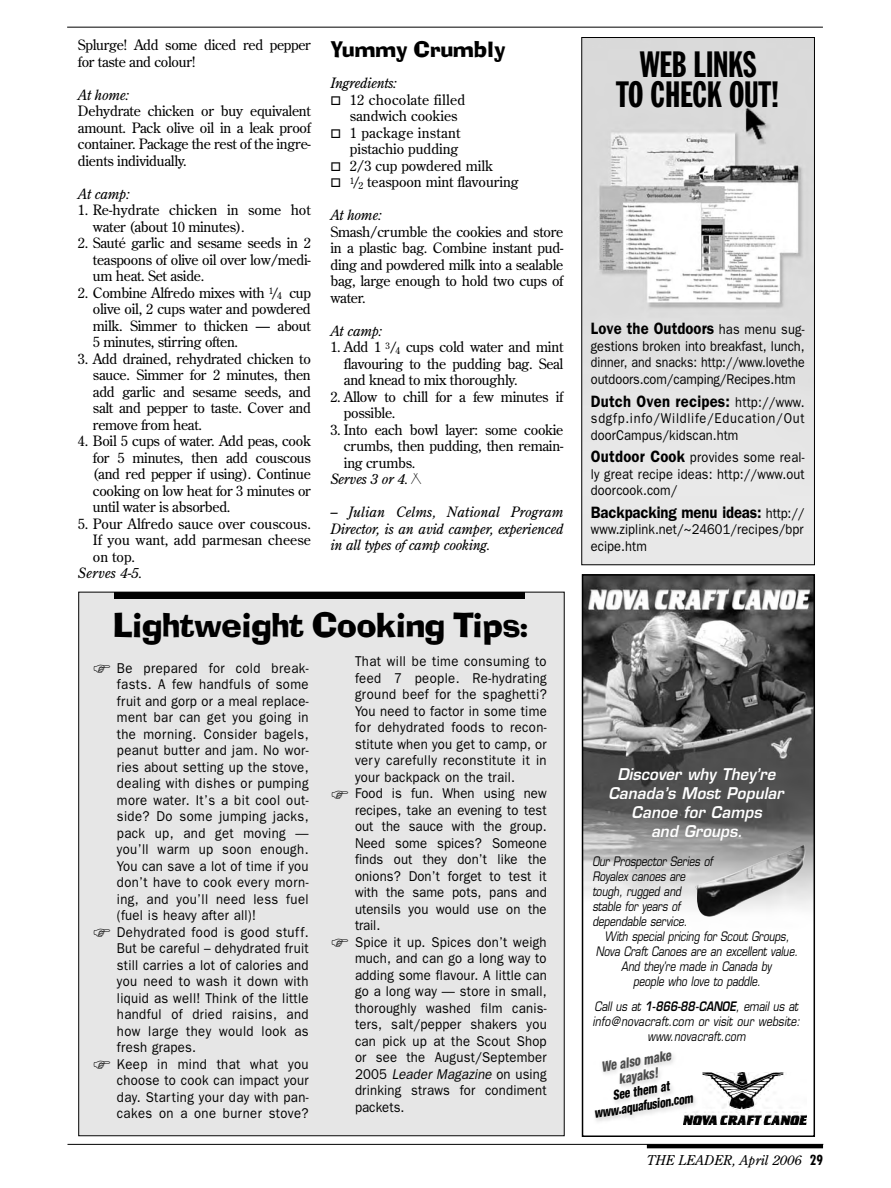
<style>
.page{position:relative;width:891px;height:1188px;background:#fff}
.page>*{position:absolute;margin:0;border:0;box-sizing:border-box;transform-origin:0 0}
.t1{font:37.5px "Ad Lib ICG";letter-spacing:-.01em;color:#000}
.t2{font:36px/30px "Franklin Gothic Extra Cond";letter-spacing:-.01em;color:#000;text-align:center}
.t3{font:24px "Ad Lib ICG";letter-spacing:.005em;color:#000}
.t4{font:600 16.5px "Franklin Gothic";letter-spacing:.005em;color:#000;scale:.9 1}
.t5{font:italic 600 15.75px/18.8px "Eurostile";color:#fff;text-align:center;scale:.95 1}
.t6{font:14.25px/16.5px "Franklin Gothic";letter-spacing:.02em;color:#000;scale:.92 1}
.t7{font:14.25px/16.5px "Century Old Style";letter-spacing:-.02em;color:#000;text-align:justify}
.t8{font:14.25px/16.5px "Franklin Gothic";letter-spacing:.02em;color:#000;text-align:justify;scale:.9 1}
.t9{font:italic 14.25px/16.5px "Century Old Style";letter-spacing:-.02em;color:#000;text-align:justify}
.t10{font:14.25px/16.5px "Franklin Gothic";letter-spacing:.055em;color:#000;scale:.9 1}
.t11{font:14.25px/16.5px "Century Old Style";color:#000}
.t12{font:italic 800 condensed 14.25px/15px "Helvetica Neue";color:#4d4d4d;text-align:center;scale:.85 1}
.t13{font:italic 800 condensed 13.5px/15px "Helvetica Neue";color:#000;text-align:center;scale:.85 1}
.t14{font:italic 13.5px "Century Old Style";color:#000}
.t15{font:italic 12.75px/15px "Eurostile";letter-spacing:-.005em;color:#000;scale:.8 1}
.t16{font:italic 12.75px/15px "Eurostile";letter-spacing:-.005em;color:#000;text-align:center;scale:.82 1}
.s1{font-size:13.5px}
.s2{font-size:9.75px}
.s3{font-family:"Sc Teepee";font-style:normal}
.s4{font-size:30px}
.s5{font-style:italic}
.s6{font-weight:400;font-size:14.25px}
.s7{font-weight:600;font-size:16.5px}
.s8{font-weight:600}
.s9{font-family:"Futura";font-weight:700;font-style:normal;font-stretch:condensed}
</style>
<div class="page">
<hr style="left:68px;top:1144px;width:755px;height:1px;background:#000">
<hr style="left:67px;top:27px;width:756px;height:1px;background:#000">
<img style="left:583px;top:39px;width:230px;height:524px">
<div style="left:581px;top:37px;width:234px;height:528px;border:1px solid #000"></div>
<div style="left:79px;top:592px;width:485px;height:543px;background:#e6e6e6"></div>
<div style="left:114px;top:592px;width:410px;height:6px;background:#000"></div>
<img style="left:585px;top:577px;width:227px;height:331px">
<div style="left:582px;top:574px;width:233px;height:563px;border:2px solid #000"></div>
<img style="left:702px;top:1072px;width:104px;height:52px">
<img style="left:695px;top:845px;width:110px;height:72px">
<img style="left:595px;top:1054px;width:107px;height:71px">
<hr style="left:647px;top:1144px;width:176px;height:4px;background:#000">
<p class="t7" style="left:78px;top:38px;width:234px">Splurge! Add some diced red pepper for taste and colour!</p>
<p class="t9" style="left:78px;top:87px;width:53px">At home:</p>
<p class="t7" style="left:78px;top:104px;width:234px">Dehydrate chicken or buy equivalent amount. Pack olive oil in a leak proof container. Package the rest of the ingre&shy;dients individually.</p>
<p class="t9" style="left:78px;top:186px;width:54px">At camp:</p>
<p class="t11" style="left:93px;top:203px;width:219px;text-indent:-15px">1. Re-hydrate chicken in some hot water (about 10 minutes).</p>
<p class="t7" style="left:93px;top:236px;width:219px;text-indent:-15px">2. Sauté garlic and sesame seeds in 2 teaspoons of olive oil over low/medi&shy;um heat. Set aside.</p>
<p class="t7" style="left:93px;top:285px;width:219px;text-indent:-15px">2. Combine Alfredo mixes with <sup>1</sup><span class="s1">/</span><span class="s2">4</span> cup olive oil, 2 cups water and powdered milk. Simmer to thicken — about 5 minutes, stirring often.</p>
<p class="t7" style="left:93px;top:351px;width:220px;text-indent:-15px">3. Add drained, rehydrated chicken to sauce. Simmer for 2 minutes, then add garlic and sesame seeds, and salt and pepper to taste. Cover and remove from heat.</p>
<p class="t7" style="left:93px;top:434px;width:220px;text-indent:-15px">4. Boil 5 cups of water. Add peas, cook for 5 minutes, then add couscous (and red pepper if using). Continue cooking on low heat for 3 minutes or until water is absorbed.</p>
<p class="t7" style="left:93px;top:516px;width:219px;text-indent:-15px">5. Pour Alfredo sauce over couscous.<br>If you want, add parmesan cheese on top.</p>
<p class="t9" style="left:78px;top:566px;width:66px">Serves 4-5.</p>
<h3 class="t3" style="left:330px;top:41px;width:177px">Yummy Crumbly</h3>
<p class="t9" style="left:330px;top:76px;width:68px">Ingredients:</p>
<p class="t7" style="left:350px;top:93px;width:170px;text-align:left">12 chocolate filled sandwich cookies<br>1 package instant<br>pistachio pudding<br>2/3 cup powdered milk<br><sup>1</sup><span class="s1">/</span><span class="s2">2</span> teaspoon mint flavouring</p>
<p class="t9" style="left:330px;top:208px;width:53px">At home:</p>
<p class="t7" style="left:330px;top:225px;width:234px">Smash/crumble the cookies and store in a plastic bag. Combine instant pud&shy;ding and powdered milk into a sealable bag, large enough to hold two cups of water.</p>
<p class="t9" style="left:330px;top:324px;width:54px">At camp:</p>
<p class="t7" style="left:344px;top:340px;width:221px;text-indent:-14px">1. Add 1 <sup>3</sup><span class="s1">/</span><span class="s2">4</span> cups cold water and mint flavouring to the pudding bag. Seal and knead to mix thoroughly.</p>
<p class="t7" style="left:344px;top:390px;width:221px;text-indent:-14px">2. Allow to chill for a few minutes if possible.</p>
<p class="t7" style="left:330px;top:423px;width:234px">3. Into each bowl layer: some cookie</p>
<p class="t7" style="left:344px;top:439px;width:221px">crumbs, then pudding, then remain-</p>
<p class="t7" style="left:344px;top:456px;width:73px">ing crumbs.</p>
<p class="t9" style="left:330px;top:472px;width:94px">Serves 3 or 4.<span class="s3">m</span></p>
<p class="t9" style="left:330px;top:505px;width:234px">– Julian Celms, National Program Director, is an avid camper, experienced in all types of camp cooking.</p>
<h1 class="t1" style="left:113px;top:612px;width:416px">Lightweight Cooking Tips<span class="s4">:</span></h1>
<p class="t6" style="left:117px;top:661px;width:210px">Be prepared for cold break&shy;fasts. A few handfuls of some fruit and gorp or a meal replace&shy;ment bar can get you going in the morning. Consider bagels, peanut butter and jam. No wor&shy;ries about setting up the stove, dealing with dishes or pumping more water. It’s a bit cool out&shy;side? Do some jumping jacks, pack up, and get moving — you’ll warm up soon enough.<br>You can save a lot of time if you don’t have to cook every morn&shy;ing, and you’ll need less fuel (fuel is heavy after all)!<br>Dehydrated food is good stuff.<br>But be careful – dehydrated fruit still carries a lot of calories and you need to wash it down with liquid as well! Think of the little handful of dried raisins, and how large they would look as fresh grapes.<br>Keep in mind that what you choose to cook can impact your day. Starting your day with pan&shy;cakes on a one burner stove?</p>
<p class="t6" style="left:355px;top:654px;width:210px">That will be time consuming to feed 7 people. Re-hydrating ground beef for the spaghetti?<br>You need to factor in some time for dehydrated foods to recon&shy;stitute when you get to camp, or very carefully reconstitute it in your backpack on the trail.<br>Food is fun. When using new recipes, take an evening to test out the sauce with the group.<br>Need some spices? Someone finds out they don’t like the onions? Don’t forget to test it with the same pots, pans and utensils you would use on the trail.<br>Spice it up. Spices don’t weigh much, and can go a long way to adding some flavour. A little can go a long way — store in small, thoroughly washed film canis&shy;ters, salt/pepper shakers you can pick up at the Scout Shop or see the August/September<br>2 0 0 5 <span class="s5">Leader Magazine</span> o n u s i n g drinking straws for condiment packets.</p>
<h2 class="t2" style="left:616px;top:52px;width:165px">WEB LINKS<br>TO CHECK OUT!</h2>
<p class="t4" style="left:591px;top:323px;width:239px">Love the Outdoors <span class="s6">has menu sug-</span></p>
<p class="t8" style="left:591px;top:339px;width:239px">gestions broken into breakfast, lunch, dinner, and snacks: http://www.lovethe outdoors.com/camping/Recipes.htm</p>
<p class="t4" style="left:591px;top:395px;width:239px">Dutch Oven recipes: <span class="s6">http://www.</span></p>
<p class="t10" style="left:591px;top:411px;width:239px">sdgfp.info/Wildlife/Education/Out doorCampus/kidscan.htm</p>
<p class="t8" style="left:591px;top:450px;width:239px"><span class="s7">Outdoor Cook</span> provides some real&shy;ly great recipe ideas: http://www.out doorcook.com/</p>
<p class="t4" style="left:591px;top:506px;width:239px">Backpacking menu ideas: <span class="s6">http://</span></p>
<p class="t8" style="left:591px;top:522px;width:238px">www.ziplink.net/~24601/recipes/bpr ecipe.htm</p>
<p class="t5" style="left:608px;top:767px;width:189px">Discover why They ’re<br>Canada’s Most Popular<br>Canoe for Camps<br>and Groups.</p>
<p class="t15" style="left:592px;top:855px;width:152px">Our Prospector Series of<br>Royalex canoes are tough, rugged and stable for years of dependable service.</p>
<p class="t15" style="left:596px;top:930px;width:257px;text-align:center">With special pricing for Scout Groups, Nova Craft Canoes are an excellent value.<br>And they ’re made in Canada by<br>people who love to paddle.</p>
<p class="t16" style="left:593px;top:1001px;width:257px">Call us at <span class="s8">1-866-88-CANOE</span>, email us at info@novacraft.com or visit our website: www.novacraft.com</p>
<p class="t12" style="left:600px;top:1060px;width:84px;rotate:-9deg">We also make kayaks!</p>
<p class="t13" style="left:591px;top:1092px;width:119px;rotate:-9deg">See them at www.aquafusion.com</p>
<p class="t14" style="left:647px;top:1155px;width:178px">THE LEADER, April 2006 <span class="s9">29</span></p>
</div>
